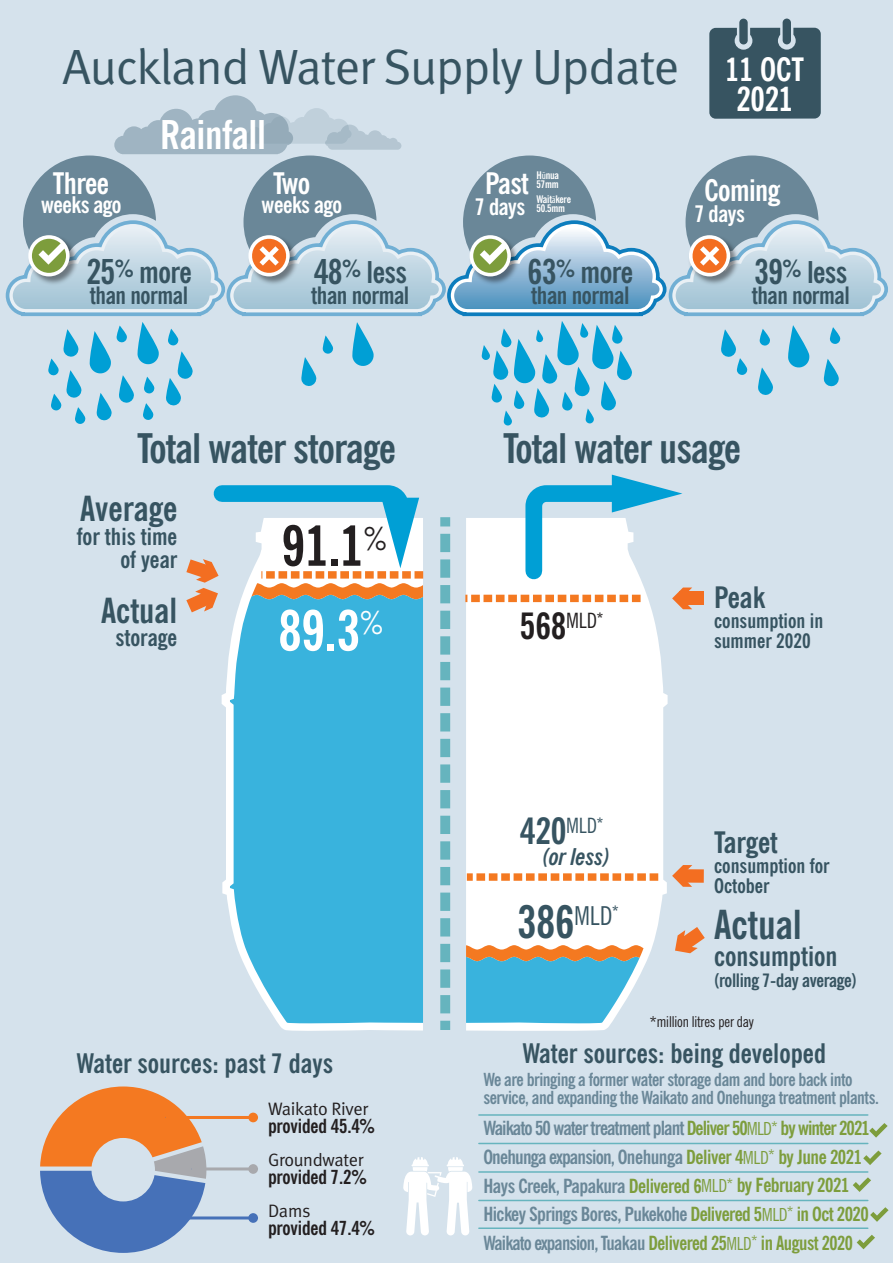
<style>
.page{position:relative;width:893px;height:1263px;background:#d5e2ec}
.page>*{position:absolute;margin:0;border:0;box-sizing:border-box;transform-origin:0 0}
.t1{font:700 condensed 55.65px/84.8px "News Gothic BT";color:#231f20}
.t2{font:49.5px "Meta Normal LF";letter-spacing:-.025em;color:#375461}
.t3{font:700 condensed 45.15px "News Gothic BT";color:#375461}
.t4{font:700 condensed 40.8px "News Gothic BT";letter-spacing:-.02em;color:#375461}
.t5{font:700 condensed 40.05px "News Gothic BT";color:#375461}
.t6{font:700 condensed 39.6px "News Gothic BT";letter-spacing:-.01em;color:#fff}
.t7{font:700 condensed 36.45px "News Gothic BT";color:#231f20}
.t8{font:700 condensed 36.45px "News Gothic BT";color:#375461}
.t9{font:700 condensed 34.65px "News Gothic BT";color:#375461}
.t10{font:700 condensed 33.45px "News Gothic BT";color:#fff}
.t11{font:700 condensed 32.25px "News Gothic BT";color:#fff}
.t12{font:700 condensed 30px "News Gothic BT";letter-spacing:-.02em;color:#375461}
.t13{font:700 condensed 29.7px "News Gothic BT";letter-spacing:-.02em;color:#fff}
.t14{font:700 condensed 29.55px "News Gothic BT";color:#375461}
.t15{font:700 condensed 27.15px "News Gothic BT";color:#375461}
.t16{font:700 condensed 27px "News Gothic BT";color:#375461}
.t17{font:700 condensed 24px "News Gothic BT";letter-spacing:-.02em;color:#375461}
.t18{font:700 condensed 23.55px/23.5px "News Gothic BT";color:#375461;text-align:right}
.t19{font:italic 700 condensed 23.25px "News Gothic BT";letter-spacing:-.01em;color:#375461}
.t20{font:700 condensed 22.95px "News Gothic BT";letter-spacing:-.02em;color:#fff}
.t21{font:700 condensed 20.1px/20.1px "News Gothic BT";color:#375461}
.t22{font:700 condensed 19.5px/28.5px "News Gothic BT";letter-spacing:-.03em;color:#6a8798}
.t23{font:700 condensed 19.5px "News Gothic BT";letter-spacing:-.01em;color:#231f20}
.t24{font:700 condensed 18.6px "News Gothic BT";letter-spacing:-.02em;color:#375461}
.t25{font:700 condensed 18px/18px "News Gothic BT";letter-spacing:-.025em;color:#6a8798}
.t26{font:18px "Meta Normal LF";letter-spacing:-.015em;color:#231f20}
.t27{font:condensed 15px "News Gothic BT";letter-spacing:-.01em;color:#231f20}
.t28{font:700 condensed 10.5px/9px "News Gothic BT";letter-spacing:-.02em;color:#fff}
.s1{font-size:34.5px}
.s2{font-family:"Myriad Pro";font-weight:400}
.s3{color:#fff}
.s4{color:#7d9d3c}
.s5{font-weight:400;font-size:18px;color:#7d9d3c}
</style>
<div class="page">
<div style="left:466px;top:609px;width:202px;height:422px;background:#fff"></div>
<svg style="left:222px;top:649px;width:201px;height:382px"></svg>
<div style="left:440px;top:517px;width:10px;height:9px;background:#66b4be"></div>
<svg style="left:440px;top:534px;width:10px;height:480px"></svg>
<div style="left:440px;top:1021px;width:10px;height:9px;background:#66b4be"></div>
<svg style="left:40px;top:1086px;width:166px;height:167px"></svg>
<div style="left:783px;top:19px;width:8px;height:25px;background:#375461;border-radius:4px"></div>
<div style="left:739px;top:19px;width:9px;height:25px;background:#375461;border-radius:4px"></div>
<svg style="left:467px;top:873px;width:191px;height:8px;background:#f7a66c"></svg>
<hr style="left:166px;top:1216px;width:87px;height:3px;background:#4671b8">
<div style="left:248px;top:1213px;width:10px;height:10px;background:#4671b8;border-radius:50%"></div>
<hr style="left:192px;top:1167px;width:61px;height:3px;background:#a8a9ad">
<div style="left:248px;top:1164px;width:10px;height:10px;background:#a8a9ad;border-radius:50%"></div>
<hr style="left:166px;top:1116px;width:87px;height:3px;background:#f47921">
<div style="left:248px;top:1112px;width:10px;height:10px;background:#f47921;border-radius:50%"></div>
<hr style="left:479px;top:1143px;width:389px;height:1px;background:#66b4be">
<hr style="left:479px;top:1200px;width:389px;height:1px;background:#66b4be">
<hr style="left:479px;top:1171px;width:389px;height:2px;background:#66b4be">
<hr style="left:479px;top:1114px;width:389px;height:2px;background:#66b4be">
<hr style="left:479px;top:1227px;width:389px;height:2px;background:#66b4be">
<svg style="left:466px;top:945px;width:177px;height:78px;background:#6bb2c4"></svg>
<div style="left:230px;top:612px;width:193px;height:411px;background:#39b3dd"></div>
<svg style="left:186px;top:485px;width:237px;height:127px"></svg>
<div style="left:679px;top:592px;width:25px;height:13px;background:#f36e21"></div>
<svg style="left:465px;top:475px;width:227px;height:134px"></svg>
<svg style="left:403px;top:1157px;width:69px;height:78px"></svg>
<svg style="left:857px;top:1234px;width:18px;height:15px"></svg>
<svg style="left:870px;top:1207px;width:18px;height:15px"></svg>
<div style="left:679px;top:869px;width:25px;height:14px;background:#f36e21"></div>
<svg style="left:672px;top:865px;width:20px;height:22px"></svg>
<svg style="left:853px;top:1177px;width:18px;height:15px"></svg>
<svg style="left:675px;top:927px;width:30px;height:26px"></svg>
<svg style="left:863px;top:1150px;width:19px;height:15px"></svg>
<svg style="left:869px;top:1123px;width:19px;height:14px"></svg>
<svg style="left:6px;top:28px;width:882px;height:398px"></svg>
<h2 class="t2" style="left:63px;top:38px;width:618px">Auckland Water Supply Update</h2>
<h3 class="t13" style="left:53px;top:165px;width:58px">Three</h3>
<p class="t20" style="left:41px;top:191px;width:82px">weeks ago</p>
<h3 class="t6" style="left:160px;top:110px;width:107px">Rainfall</h3>
<h3 class="t13" style="left:273px;top:165px;width:39px">Two</h3>
<p class="t20" style="left:262px;top:191px;width:82px">weeks ago</p>
<h3 class="t12" style="left:86px;top:253px;width:107px"><span class="s1">25</span><sup>%</sup> more</h3>
<p class="t17" style="left:90px;top:280px;width:100px">than normal</p>
<h3 class="t12" style="left:314px;top:253px;width:95px"><span class="s1">48</span><sup>%</sup> less</h3>
<p class="t17" style="left:311px;top:280px;width:100px">than normal</p>
<h3 class="t13" style="left:485px;top:165px;width:45px">Past</h3>
<p class="t20" style="left:475px;top:193px;width:52px">7 days</p>
<p class="t28" style="left:537px;top:171px;width:24px">H<span class="s2">ū</span>nua<br>57mm</p>
<p class="t28" style="left:537px;top:195px;width:36px">Wait<span class="s2">ā</span>kere<br>50.5mm</p>
<h3 class="t12" style="left:528px;top:253px;width:107px"><span class="s1">63</span><sup>%</sup> more</h3>
<p class="t17" style="left:531px;top:280px;width:100px">than normal</p>
<h3 class="t11" style="left:725px;top:50px;width:80px">11 OCT</h3>
<h3 class="t10" style="left:736px;top:78px;width:58px">2021</h3>
<h3 class="t13" style="left:705px;top:173px;width:77px">Coming</h3>
<p class="t20" style="left:695px;top:200px;width:52px">7 days</p>
<h3 class="t12" style="left:754px;top:253px;width:95px"><span class="s1">39</span><sup>%</sup> less</h3>
<p class="t17" style="left:752px;top:280px;width:100px">than normal</p>
<h3 class="t4" style="left:137px;top:423px;width:260px">Total water storage</h3>
<h3 class="t4" style="left:503px;top:423px;width:239px">Total water usage</h3>
<h3 class="t9" style="left:80px;top:487px;width:99px">Average</h3>
<p class="t18" style="left:77px;top:524px;width:102px">for this time of year</p>
<h3 class="t9" style="left:101px;top:589px;width:78px">Actual</h3>
<p class="t18" style="left:115px;top:626px;width:63px">storage</p>
<h1 class="t1" style="left:278px;top:503px;width:110px">91.1<sup>%<br></sup><span class="s3">89.3</span><sup>%</sup></h1>
<h3 class="t16" style="left:77px;top:1047px;width:258px">Water sources: past 7 days</h3>
<p class="t26" style="left:268px;top:1098px;width:101px">Waikato River</p>
<p class="t23" style="left:268px;top:1114px;width:109px">provided 45.4%</p>
<p class="t26" style="left:268px;top:1149px;width:97px">Groundwater</p>
<p class="t23" style="left:268px;top:1165px;width:100px">provided 7.2%</p>
<p class="t26" style="left:268px;top:1200px;width:44px">Dams</p>
<p class="t23" style="left:268px;top:1216px;width:109px">provided 47.4%</p>
<h3 class="t7" style="left:520px;top:603px;width:85px">568<sup>MLD</sup><sup>*</sup></h3>
<h3 class="t14" style="left:714px;top:579px;width:53px">Peak</h3>
<p class="t21" style="left:714px;top:611px;width:111px">consumption in summer 2020</p>
<h3 class="t8" style="left:520px;top:808px;width:85px">420<sup>MLD</sup><sup>*</sup></h3>
<p class="t19" style="left:543px;top:842px;width:69px">(or less)</p>
<h3 class="t3" style="left:517px;top:894px;width:103px">386<sup>MLD</sup><sup>*</sup></h3>
<h3 class="t14" style="left:714px;top:824px;width:65px">Target</h3>
<p class="t21" style="left:714px;top:855px;width:117px">consumption for<br>October</p>
<h3 class="t5" style="left:714px;top:900px;width:89px">Actual</h3>
<h3 class="t15" style="left:714px;top:940px;width:125px">consumption</h3>
<p class="t24" style="left:714px;top:969px;width:144px">(rolling 7-day average)</p>
<p class="t27" style="left:650px;top:1012px;width:106px">*million litres per day</p>
<h3 class="t16" style="left:522px;top:1036px;width:305px">Water sources: being developed</h3>
<p class="t25" style="left:483px;top:1071px;width:397px">We are bringing a former water storage dam and bore back into service, and expanding the Waikato and Onehunga treatment plants.</p>
<p class="t22" style="left:483px;top:1114px;width:388px">Waikato 50 water treatment plant <span class="s4">Deliver 50</span><span class="s5">MLD</span><sup>*</sup> <span class="s4">by winter 2021<br></span>Onehunga expansion, Onehunga <span class="s4">Deliver 4</span><span class="s5">MLD</span><sup>*</sup> <span class="s4">by June 2021<br></span>Hays Creek, Papakura <span class="s4">Delivered 6</span><span class="s5">MLD</span><sup>*</sup> <span class="s4">by February 2021<br></span>Hickey Springs Bores, Pukekohe <span class="s4">Delivered 5</span><span class="s5">MLD</span><sup>*</sup> <span class="s4">in Oct 2020<br></span>Waikato expansion, Tuakau <span class="s4">Delivered 25</span><span class="s5">MLD</span><sup>*</sup> <span class="s4">in August 2020</span></p>
</div>
